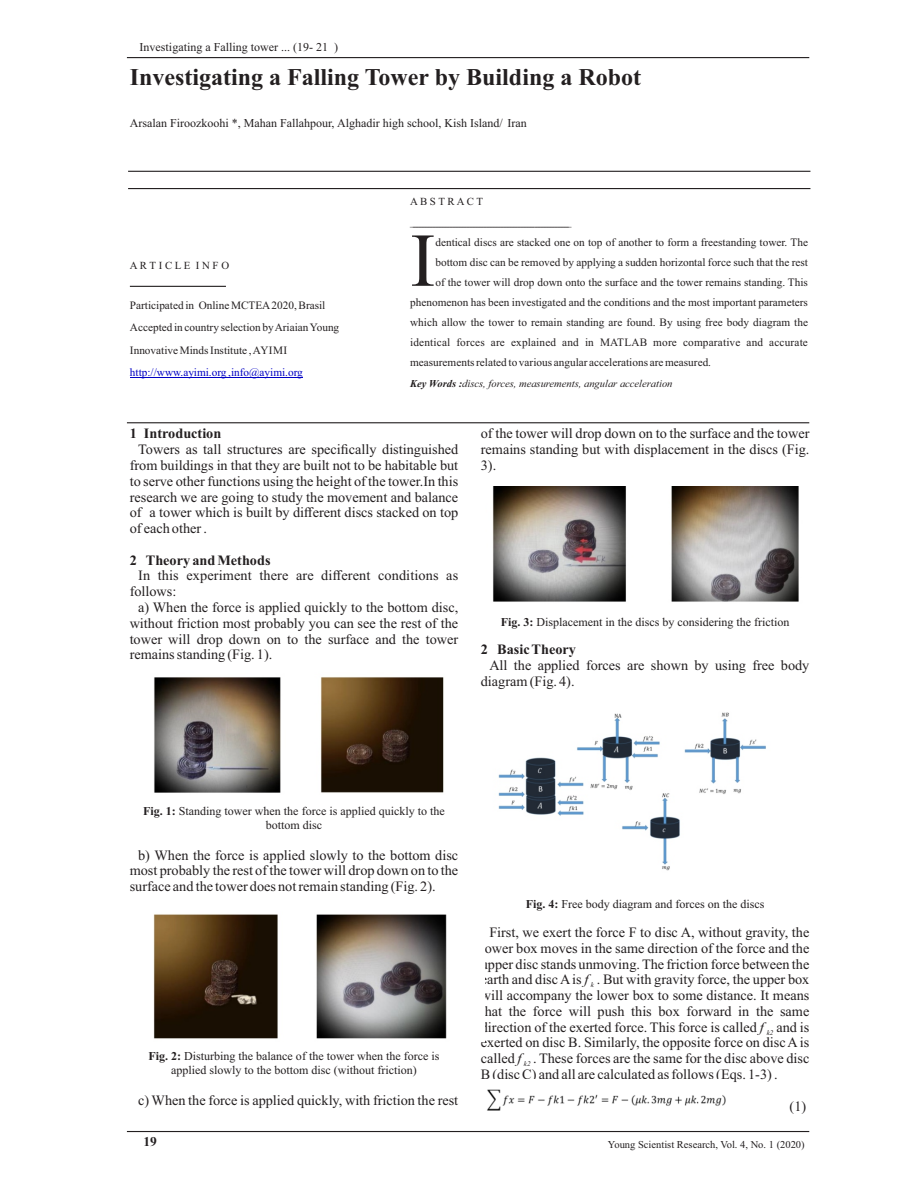
<style>
.page{position:relative;width:915px;height:1191px;background:#fff}
.page>*{position:absolute;margin:0;border:0;box-sizing:border-box;transform-origin:0 0}
.t1{font:75.9px "Times New Roman";color:#231f20}
.t2{font:700 24px "Times New Roman";color:#231f20}
.t3{font:14.25px/15.8px "Times New Roman";color:#231f20;text-align:justify}
.t4{font:700 14.25px "Times New Roman";color:#231f20}
.t5{font:700 13.5px "Times New Roman";color:#231f20}
.t6{font:12px/13.4px "Times New Roman";color:#231f20;text-align:center}
.t7{font:11.25px/22.5px "Times New Roman";color:#231f20}
.t8{font:11.25px "Times New Roman";color:#0000c4}
.t9{font:10.8px/20.1px "Times New Roman";color:#231f20}
.t10{font:italic 10.5px "Times New Roman";color:#231f20}
.t11{font:10.5px "Times New Roman";color:#231f20}
.t12{font:italic 7.2px "Times New Roman";color:#231f20}
.s1{font-weight:700}
.s2{font-style:italic}
</style>
<div class="page">
<hr style="left:127px;top:1131px;width:682px;height:1px;background:#231f20">
<hr style="left:127px;top:57px;width:682px;height:1px;background:#231f20">
<hr style="left:130px;top:377px;width:101px;height:1px;background:#0000c4">
<hr style="left:231px;top:377px;width:72px;height:1px;background:#0000c4">
<hr style="left:130px;top:286px;width:96px;height:1px;background:#231f20">
<hr style="left:127px;top:422px;width:682px;height:1px;background:#231f20">
<hr style="left:128px;top:188px;width:682px;height:1px;background:#231f20">
<hr style="left:128px;top:171px;width:682px;height:1px;background:#231f20">
<img style="left:154px;top:677px;width:290px;height:116px">
<img style="left:153px;top:914px;width:294px;height:125px">
<img style="left:493px;top:486px;width:306px;height:116px">
<img style="left:498px;top:712px;width:268px;height:159px">
<img style="left:487px;top:1089px;width:239px;height:22px">
<p class="t6" style="left:140px;top:42px;width:200px">Investigating a Falling tower ... (19- 21 )</p>
<h2 class="t2" style="left:130px;top:69px;width:512px">Investigating a Falling Tower by Building a Robot</h2>
<p class="t6" style="left:130px;top:118px;width:398px">Arsalan Firoozkoohi *, Mahan Fallahpour, Alghadir high school, Kish Island/ Iran</p>
<p class="t9" style="left:130px;top:256px;width:101px">A R T I C L E I N F O</p>
<p class="t7" style="left:130px;top:295px;width:211px">Participated in Online MCTEA2020, Brasil<br>Accepted in country selection by Ariaian Young<br>Innovative Minds Institute , AYIMI</p>
<p class="t8" style="left:130px;top:368px;width:174px">http://www.ayimi.org ,info@ayimi.org</p>
<p class="t9" style="left:410px;top:193px;width:163px">A B S T R A C T ________________________________________________________</p>
<p class="t7" style="left:435px;top:231px;width:374px">dentical discs are stacked one on top of another to form a freestanding tower. The</p>
<h1 class="t1" style="left:410px;top:233px;width:27px">I</h1>
<p class="t7" style="left:435px;top:252px;width:374px">bottom disc can be removed by applying a sudden horizontal force such that the rest</p>
<p class="t7" style="left:435px;top:272px;width:374px">of the tower will drop down onto the surface and the tower remains standing. This</p>
<p class="t7" style="left:410px;top:292px;width:399px">phenomenon has been investigated and the conditions and the most important parameters</p>
<p class="t7" style="left:410px;top:312px;width:399px">which allow the tower to remain standing are found. By using free body diagram the</p>
<p class="t7" style="left:410px;top:332px;width:399px">identical forces are explained and in MATLAB more comparative and accurate</p>
<p class="t7" style="left:410px;top:352px;width:302px">measurements related to various angular accelerations are measured.</p>
<p class="t10" style="left:410px;top:379px;width:264px"><span class="s1">Key Words :</span>discs, forces, measurements, angular acceleration</p>
<p class="t4" style="left:130px;top:429px;width:93px">1 Introduction</p>
<p class="t3" style="left:130px;top:443px;width:330px;text-indent:9px">Towers as tall structures are specifically distinguished from buildings in that they are built not to be habitable but to serve other functions using the height of the tower.In this research we are going to study the movement and balance of a tower which is built by different discs stacked on top of each other .</p>
<p class="t4" style="left:130px;top:555px;width:142px">2 Theory and Methods</p>
<p class="t3" style="left:138px;top:569px;width:321px">In this experiment there are different conditions as</p>
<p class="t3" style="left:130px;top:585px;width:48px">follows:</p>
<p class="t3" style="left:138px;top:601px;width:321px">a) When the force is applied quickly to the bottom disc,</p>
<p class="t3" style="left:130px;top:616px;width:330px">without friction most probably you can see the rest of the</p>
<p class="t3" style="left:130px;top:632px;width:330px">tower will drop down on to the surface and the tower</p>
<p class="t3" style="left:130px;top:648px;width:144px">remains standing (Fig. 1).</p>
<p class="t3" style="left:480px;top:427px;width:330px">of the tower will drop down on to the surface and the tower remains standing but with displacement in the discs (Fig.<br>3).</p>
<p class="t6" style="left:500px;top:616px;width:290px"><span class="s1">Fig. 3:</span> Displacement in the discs by considering the friction</p>
<p class="t4" style="left:480px;top:645px;width:97px">2 Basic Theory</p>
<p class="t3" style="left:480px;top:659px;width:330px;text-indent:9px">All the applied forces are shown by using free body diagram (Fig. 4).</p>
<p class="t6" style="left:143px;top:805px;width:303px"><span class="s1">Fig. 1:</span> Standing tower when the force is applied quickly to the bottom disc</p>
<p class="t3" style="left:130px;top:848px;width:330px;text-indent:9px">b) When the force is applied slowly to the bottom disc most probably the rest of the tower will drop down on to the surface and the tower does not remain standing (Fig. 2).</p>
<p class="t6" style="left:148px;top:1050px;width:292px"><span class="s1">Fig. 2:</span> Disturbing the balance of the tower when the force is applied slowly to the bottom disc (without friction)</p>
<p class="t3" style="left:138px;top:1093px;width:321px">c) When the force is applied quickly, with friction the rest</p>
<p class="t5" style="left:143px;top:1137px;width:15px">19</p>
<p class="t6" style="left:525px;top:898px;width:240px"><span class="s1">Fig. 4:</span> Free body diagram and forces on the discs</p>
<p class="t3" style="left:480px;top:925px;width:330px;text-align:center">First, we exert the force F to disc A, without gravity, the lower box moves in the same direction of the force and the upper disc stands unmoving. The friction force between the earth and disc Ais <span class="s2">f</span> . But with gravity force, the upper box</p>
<p class="t12" style="left:590px;top:982px;width:5px">k</p>
<p class="t3" style="left:480px;top:988px;width:330px">will accompany the lower box to some distance. It means that the force will push this box forward in the same direction of the exerted force. This force is called <span class="s2">f</span> and is</p>
<p class="t12" style="left:766px;top:1029px;width:8px">k2</p>
<p class="t3" style="left:480px;top:1036px;width:330px">exerted on disc B. Similarly, the opposite force on disc Ais called <span class="s2">f</span> . These forces are the same for the disc above disc</p>
<p class="t12" style="left:523px;top:1061px;width:8px">k2</p>
<p class="t3" style="left:480px;top:1067px;width:298px">B (disc C) and all are calculated as follows (Eqs. 1-3) .</p>
<p class="t3" style="left:789px;top:1099px;width:18px">(1)</p>
<p class="t11" style="left:607px;top:1140px;width:198px">Young Scientist Research, Vol. 4, No. 1 (2020)</p>
</div>
